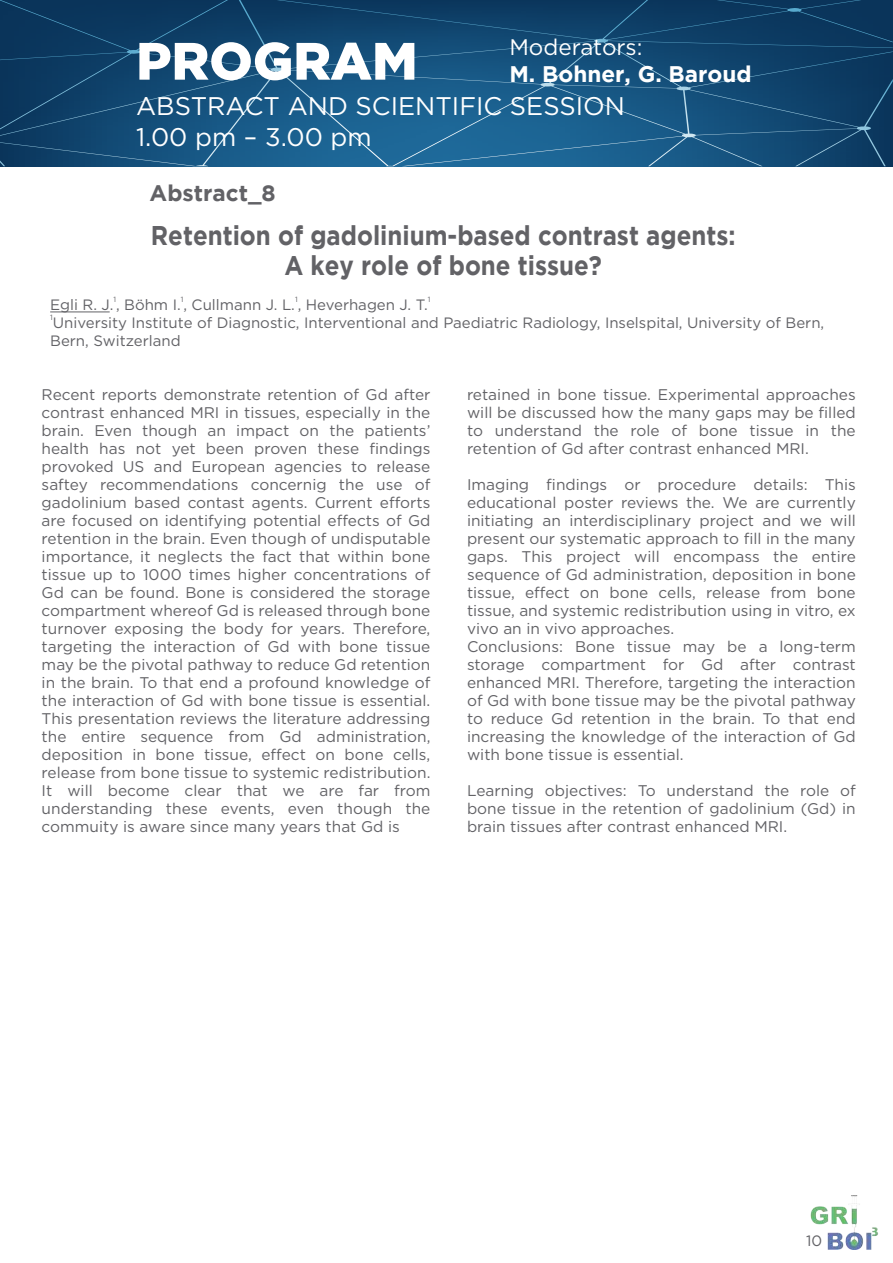
<style>
.page{position:relative;width:893px;height:1263px;background:#fff}
.page>*{position:absolute;margin:0;border:0;box-sizing:border-box;transform-origin:0 0}
.t1{font:900 52.5px "Gotham";color:#fff}
.t2{font:700 27px/30px "Gotham";color:#626266;text-align:center;scale:.89 1}
.t3{font:25.5px/30.6px "Gotham";color:#fff}
.t4{font:700 22.5px "Gotham";color:#fff}
.t5{font:22.5px "Gotham";color:#fff}
.t6{font:700 22.5px "Gotham";color:#626266}
.t7{font:15.45px/18px "Gotham";color:#626266;text-align:justify}
.t8{font:15px/18px "Gotham";color:#626266}
.t9{font:7.5px "Gotham";color:#626266}
</style>
<div class="page">
<svg style="left:0;top:0;width:893px;height:166px;background:#144c76"></svg>
<img style="left:810px;top:1196px;width:68px;height:53px">
<hr style="left:50px;top:312px;width:60px;height:1px;background:#626266">
<h3 class="t5" style="left:509px;top:35px;width:135px">Moderators:</h3>
<h3 class="t4" style="left:509px;top:61px;width:244px">M. Bohner, G. Baroud</h3>
<h1 class="t1" style="left:136px;top:25px;width:283px">PROGRAM</h1>
<h3 class="t3" style="left:136px;top:90px;width:490px">ABSTRACT AND SCIENTIFIC SESSION<br>1.00 pm – 3.00 pm</h3>
<h3 class="t6" style="left:150px;top:180px;width:128px">Abstract_8</h3>
<h2 class="t2" style="left:151px;top:220px;width:658px">Retention of gadolinium-based contrast agents:<br>A key role of bone tissue?</h2>
<p class="t8" style="left:50px;top:295px;width:379px">Egli R. J. , Böhm I. , Cullmann J. L. , Heverhagen J. T.</p>
<p class="t9" style="left:113px;top:296px;width:4px">1</p>
<p class="t9" style="left:181px;top:296px;width:4px">1</p>
<p class="t9" style="left:295px;top:296px;width:4px">1</p>
<p class="t9" style="left:428px;top:296px;width:4px">1</p>
<p class="t9" style="left:50px;top:314px;width:4px">1</p>
<p class="t8" style="left:50px;top:313px;width:776px">University Institute of Diagnostic, Interventional and Paediatric Radiology, Inselspital, University of Bern,<br>Bern, Switzerland</p>
<p class="t7" style="left:42px;top:385px;width:390px">Recent reports demonstrate retention of Gd after contrast enhanced MRI in tissues, especially in the brain. Even though an impact on the patients’ health has not yet been proven these findings provoked US and European agencies to release saftey recommendations concernig the use of gadolinium based contast agents. Current efforts are focused on identifying potential effects of Gd retention in the brain. Even though of undisputable importance, it neglects the fact that within bone tissue up to 1000 times higher concentrations of Gd can be found. Bone is considered the storage compartment whereof Gd is released through bone turnover exposing the body for years. Therefore, targeting the interaction of Gd with bone tissue may be the pivotal pathway to reduce Gd retention in the brain. To that end a profound knowledge of the interaction of Gd with bone tissue is essential.<br>This presentation reviews the literature addressing the entire sequence from Gd administration, deposition in bone tissue, effect on bone cells, release from bone tissue to systemic redistribution.<br>It will become clear that we are far from understanding these events, even though the commuity is aware since many years that Gd is</p>
<p class="t7" style="left:467px;top:385px;width:390px">retained in bone tissue. Experimental approaches will be discussed how the many gaps may be filled to understand the role of bone tissue in the retention of Gd after contrast enhanced MRI.</p>
<p class="t7" style="left:467px;top:475px;width:390px;text-align:left">Imaging findings or procedure details: This educational poster reviews the. We are currently initiating an interdisciplinary project and we will present our systematic approach to fill in the many gaps. This project will encompass the entire sequence of Gd administration, deposition in bone tissue, effect on bone cells, release from bone tissue, and systemic redistribution using in vitro, ex vivo an in vivo approaches.<br>Conclusions: Bone tissue may be a long-term storage compartment for Gd after contrast enhanced MRI. Therefore, targeting the interaction of Gd with bone tissue may be the pivotal pathway to reduce Gd retention in the brain. To that end increasing the knowledge of the interaction of Gd with bone tissue is essential.</p>
<p class="t7" style="left:467px;top:781px;width:390px">Learning objectives: To understand the role of bone tissue in the retention of gadolinium (Gd) in brain tissues after contrast enhanced MRI.</p>
<p class="t8" style="left:806px;top:1231px;width:18px">10</p>
</div>
